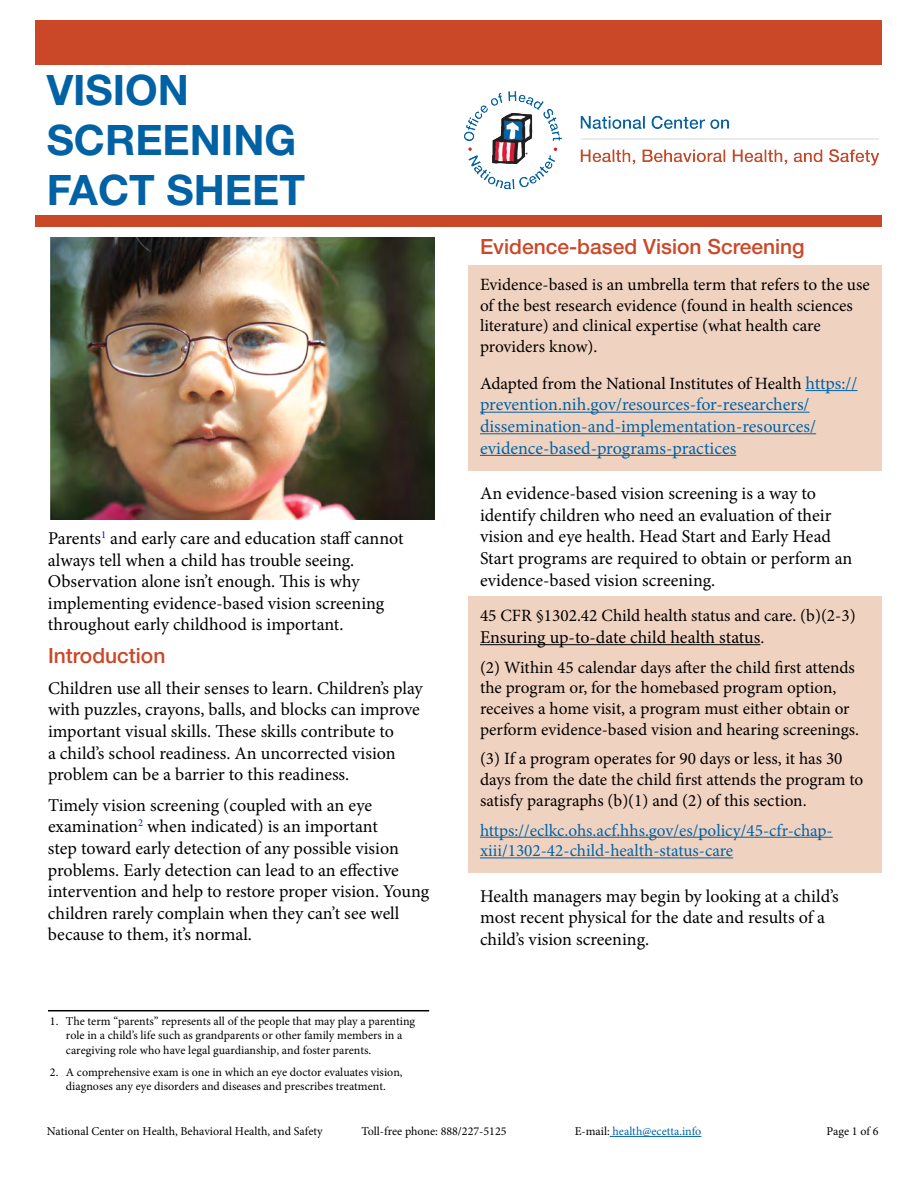
<style>
.page{position:relative;width:918px;height:1188px;background:#fff}
.page>*{position:absolute;margin:0;border:0;box-sizing:border-box;transform-origin:0 0}
.t1{font:700 42px/50.4px "Helvetica Neue LT Std";color:#0062a5}
.t2{font:500 21px "Helvetica Neue LT Std";color:#ca4828}
.t3{font:18px/21.6px "Minion Pro";color:#000}
.t4{font:18px/21.6px "Minion Pro";color:#0063a6}
.t5{font:17.25px/20.7px "Minion Pro";color:#000}
.t6{font:17.25px/20.7px "Minion Pro";color:#0063a6}
.t7{font:12px/14.4px "Minion Pro";color:#000}
.t8{font:12px "Minion Pro";color:#0063a6}
.s1{font-size:18px;color:#0063a6}
.s2{font-size:17.25px}
.s3{color:#000}
</style>
<div class="page">
<div style="left:35px;top:216px;width:847px;height:11px;background:#ca4828"></div>
<hr style="left:610px;top:1136px;width:91px;height:1px;background:#0063a6">
<div style="left:35px;top:20px;width:847px;height:44px;background:#ca4828"></div>
<hr style="left:48px;top:1010px;width:381px;height:1px;background:#000">
<img style="left:464px;top:92px;width:415px;height:97px">
<img style="left:50px;top:237px;width:385px;height:282px">
<div style="left:468px;top:266px;width:414px;height:103px;background:#f0d2c1"></div>
<div style="left:468px;top:364px;width:414px;height:107px;background:#f0d2c1"></div>
<hr style="left:805px;top:390px;width:52px;height:1px;background:#0063a6">
<hr style="left:480px;top:412px;width:330px;height:1px;background:#0063a6">
<hr style="left:480px;top:433px;width:336px;height:1px;background:#0063a6">
<hr style="left:480px;top:455px;width:256px;height:1px;background:#0063a6">
<div style="left:468px;top:597px;width:414px;height:63px;background:#f0d2c1"></div>
<hr style="left:480px;top:644px;width:280px;height:1px;background:#000">
<div style="left:468px;top:648px;width:414px;height:103px;background:#f0d2c1"></div>
<div style="left:468px;top:740px;width:414px;height:83px;background:#f0d2c1"></div>
<div style="left:468px;top:811px;width:414px;height:62px;background:#f0d2c1"></div>
<hr style="left:480px;top:837px;width:353px;height:1px;background:#0063a6">
<hr style="left:480px;top:857px;width:253px;height:1px;background:#0063a6">
<h1 class="t1" style="left:47px;top:64px;width:260px">VISION<br>SCREENING<br>FACT SHEET</h1>
<p class="t3" style="left:48px;top:528px;width:357px">Parents<sup>1</sup> and early care and education staff cannot always tell when a child has trouble seeing.<br>Observation alone isn’t enough. This is why implementing evidence-based vision screening throughout early childhood is important.</p>
<h2 class="t2" style="left:48px;top:643px;width:119px">Introduction</h2>
<p class="t3" style="left:48px;top:677px;width:376px">Children use all their senses to learn. Children’s play with puzzles, crayons, balls, and blocks can improve important visual skills. These skills contribute to<br>a child’s school readiness. An uncorrected vision problem can be a barrier to this readiness.</p>
<p class="t3" style="left:48px;top:794px;width:383px">Timely vision screening (coupled with an eye examination<sup>2</sup> when indicated) is an important<br>step toward early detection of any possible vision problems. Early detection can lead to an effective intervention and help to restore proper vision. Young children rarely complain when they can’t see well because to them, it’s normal.</p>
<p class="t7" style="left:66px;top:1014px;width:351px;text-indent:-16px">1. The term “parents” represents all of the people that may play a parenting role in a child’s life such as grandparents or other family members in a caregiving role who have legal guardianship, and foster parents.</p>
<p class="t7" style="left:50px;top:1065px;width:354px;text-align:center">2. A comprehensive exam is one in which an eye doctor evaluates vision, diagnoses any eye disorders and diseases and prescribes treatment.</p>
<h2 class="t2" style="left:480px;top:234px;width:326px">Evidence-based Vision Screening</h2>
<p class="t5" style="left:480px;top:274px;width:391px">Evidence-based is an umbrella term that refers to the use of the best research evidence (found in health sciences literature) and clinical expertise (what health care providers know).</p>
<p class="t5" style="left:480px;top:373px;width:379px">Adapted from the National Institutes of Health <span class="s1">https://</span></p>
<p class="t4" style="left:480px;top:394px;width:338px">prevention.nih.gov/resources-for-researchers/ dissemination-and-implementation-resources/ evidence-based-programs-practices</p>
<p class="t3" style="left:480px;top:483px;width:374px">An evidence-based vision screening is a way to identify children who need an evaluation of their vision and eye health. Head Start and Early Head Start programs are required to obtain or perform an evidence-based vision screening.</p>
<p class="t5" style="left:480px;top:606px;width:377px">45 CFR §1302.42 Child health status and care. (b)(2-3)</p>
<p class="t3" style="left:480px;top:626px;width:286px">Ensuring up-to-date child health status<span class="s2">.</span></p>
<p class="t5" style="left:480px;top:657px;width:381px">(2) Within 45 calendar days after the child first attends the program or, for the homebased program option, receives a home visit, a program must either obtain or perform evidence-based vision and hearing screenings.</p>
<p class="t5" style="left:480px;top:749px;width:385px">(3) If a program operates for 90 days or less, it has 30 days from the date the child first attends the program to satisfy paragraphs (b)(1) and (2) of this section.</p>
<p class="t6" style="left:480px;top:820px;width:354px">https://eclkc.ohs.acf.hhs.gov/es/policy/45-cfr-chap&shy;xiii/1302-42-child-health-status-care</p>
<p class="t3" style="left:480px;top:885px;width:360px">Health managers may begin by looking at a child’s most recent physical for the date and results of a child’s vision screening.</p>
<p class="t7" style="left:47px;top:1124px;width:277px">National Center on Health, Behavioral Health, and Safety</p>
<p class="t7" style="left:361px;top:1124px;width:147px">Toll-free phone: 888/227-5125</p>
<p class="t8" style="left:575px;top:1123px;width:128px"><span class="s3">E-mail:</span> health@ecetta.info</p>
<p class="t7" style="left:826px;top:1124px;width:54px">Page 1 of 6</p>
</div>
